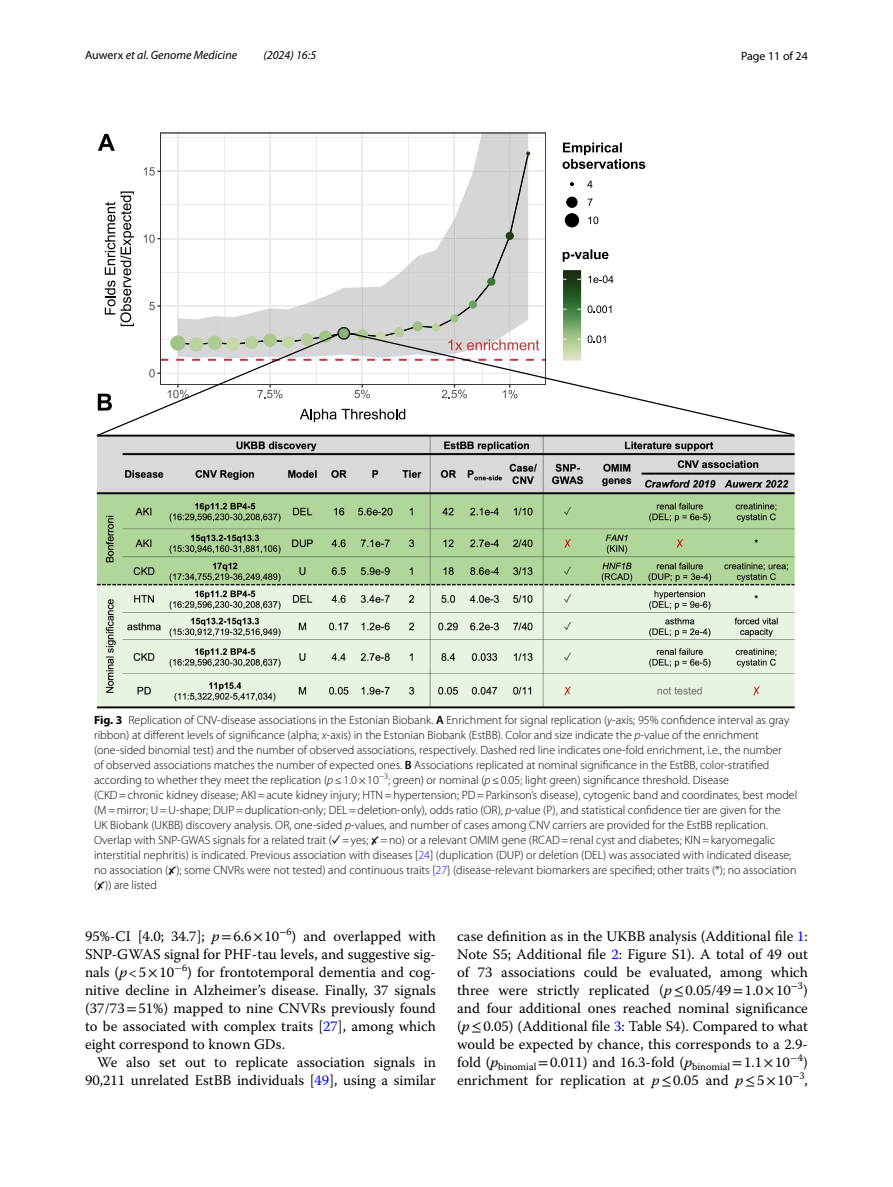
<style>
.page{position:relative;width:893px;height:1187px;background:#fff}
.page>*{position:absolute;margin:0;border:0;box-sizing:border-box;transform-origin:0 0}
.t1{font:14.7px/18px "Warnock Pro";color:#000;text-align:justify}
.t2{font:300 12px/15px "Myriad Pro";color:#000}
.t3{font:italic 12px "Myriad Pro";color:#000}
.t4{font:12px "Myriad Pro";color:#000}
.s1{font-style:normal}
.s2{font-weight:700}
.s3{font-weight:600}
.s4{font-style:italic}
.s5{font-family:"Code 2000";font-weight:400}
.s6{color:#00f}
.s7{font-family:"STIX"}
</style>
<div class="page">
<img style="left:96px;top:270px;width:699px;height:439px">
<svg style="left:105px;top:191px;width:29px;height:135px"></svg>
<svg style="left:570px;top:182px;width:4px;height:4px"></svg>
<div style="left:566px;top:197px;width:11px;height:11px;background:#000;border:1px solid #000;border-radius:50%"></div>
<svg style="left:564px;top:214px;width:16px;height:14px"></svg>
<div style="left:565px;top:213px;width:14px;height:14px;background:#000;border:1px solid #000;border-radius:50%"></div>
<svg style="left:587px;top:180px;width:5px;height:8px"></svg>
<svg style="left:588px;top:198px;width:4px;height:8px"></svg>
<svg style="left:588px;top:216px;width:10px;height:8px"></svg>
<svg style="left:588px;top:305px;width:23px;height:8px"></svg>
<svg style="left:588px;top:275px;width:25px;height:8px"></svg>
<svg style="left:96px;top:332px;width:699px;height:105px"></svg>
<svg style="left:144px;top:133px;width:402px;height:228px"></svg>
<svg style="left:98px;top:134px;width:17px;height:17px"></svg>
<svg style="left:98px;top:393px;width:14px;height:17px"></svg>
<svg style="left:562px;top:143px;width:83px;height:26px"></svg>
<svg style="left:563px;top:249px;width:45px;height:13px"></svg>
<p class="t3" style="left:85px;top:48px;width:154px"><span class="s1">Auwerx</span> et al. Genome Medicine</p>
<p class="t3" style="left:263px;top:48px;width:54px">(2024) 16:5</p>
<p class="t4" style="left:741px;top:48px;width:68px">Page 11 of 24</p>
<p class="t2" style="left:94px;top:712px;width:705px"><span class="s2">Fig. 3</span> Replication of CNV-disease associations in the Estonian Biobank. <span class="s3">A</span> Enrichment for signal replication (<span class="s4">y</span>-axis; 95% confidence interval as gray ribbon) at different levels of significance (alpha; <span class="s4">x</span>-axis) in the Estonian Biobank (EstBB). Color and size indicate the <span class="s4">p</span>-value of the enrichment (one-sided binomial test) and the number of observed associations, respectively. Dashed red line indicates one-fold enrichment, i.e., the number<br>of observed associations matches the number of expected ones. <span class="s3">B</span> Associations replicated at nominal significance in the EstBB, color-stratified according to whether they meet the replication (<span class="s4">p</span>≤1.0× -10<sup>−3</sup>; green) or nominal (<span class="s4">p</span>≤0.05; light green) significance threshold. Disease (CKD=chronic kidney disease; AKI=acute kidney injury; HTN=hypertension; PD=Parkinson’s disease), cytogenic band and coordinates, best model (M=mirror; U=U-shape; DUP=duplication-only; DEL=deletion-only), odds ratio (OR), <span class="s4">p</span>-value (P), and statistical confidence tier are given for the<br>UK Biobank (UKBB) discovery analysis. OR, one-sided <span class="s4">p</span>-values, and number of cases among CNV carriers are provided for the EstBB replication.<br>Overlap with SNP-GWAS signals for a related trait (<span class="s5">✓</span>=yes; <span class="s5">✗</span>=no) or a relevant OMIM gene (RCAD=renal cyst and diabetes; KIN=karyomegalic interstitial nephritis) is indicated. Previous association with diseases [<span class="s6">24</span>] (duplication (DUP) or deletion (DEL) was associated with indicated disease; no association (<span class="s5">✗</span>); some CNVRs were not tested) and continuous traits [<span class="s6">27</span>] (disease-relevant biomarkers are specified; other traits (*); no association (<span class="s5">✗</span>)) are listed</p>
<p class="t1" style="left:85px;top:926px;width:352px">95%-CI [4.0; 34.7]; <span class="s4">p</span><span class="s7">=</span>6.6<span class="s7">×</span> -10<sup>−</sup><sup>6</sup>) and overlapped with SNP-GWAS signal for PHF-tau levels, and suggestive sig&shy;nals (<span class="s4">p</span>&lt;5<span class="s7">×</span> -10<sup>−</sup><sup>6</sup>) for frontotemporal dementia and cog&shy;nitive decline in Alzheimer’s disease. Finally, 37 signals (37/73<span class="s7">=</span>51%) mapped to nine CNVRs previously found to be associated with complex traits [<span class="s6">27</span>], among which eight correspond to known GDs.</p>
<p class="t1" style="left:85px;top:1052px;width:352px;text-align:right">We also set out to replicate association signals in<br>90,211 unrelated EstBB individuals [<span class="s6">49</span>], using a similar</p>
<p class="t1" style="left:457px;top:926px;width:352px">case definition as in the UKBB analysis (Additional file <span class="s6">1</span>:<br>Note S5; Additional file <span class="s6">2</span>: Figure S1). A total of 49 out of 73 associations could be evaluated, among which three were strictly replicated (<span class="s4">p</span><span class="s7">≤</span>0.05/49<span class="s7">=</span>1.0<span class="s7">×</span> -10<sup>−</sup><sup>3</sup>) and four additional ones reached nominal significance (<span class="s4">p</span><span class="s7">≤</span>0.05) (Additional file <span class="s6">3</span>: Table S4). Compared to what would be expected by chance, this corresponds to a 2.9- fold (<span class="s4">p</span><sub>binomial</sub> <span class="s7">=</span>0.011) and 16.3-fold (<span class="s4">p</span><sub>binomial</sub> <span class="s7">=</span>1.1<span class="s7">×</span> -10<sup>−</sup><sup>4</sup>) enrichment for replication at <span class="s4">p</span><span class="s7">≤</span>0.05 and <span class="s4">p</span><span class="s7">≤</span>5<span class="s7">×</span> -10<sup>−</sup><sup>3</sup>,</p>
</div>
